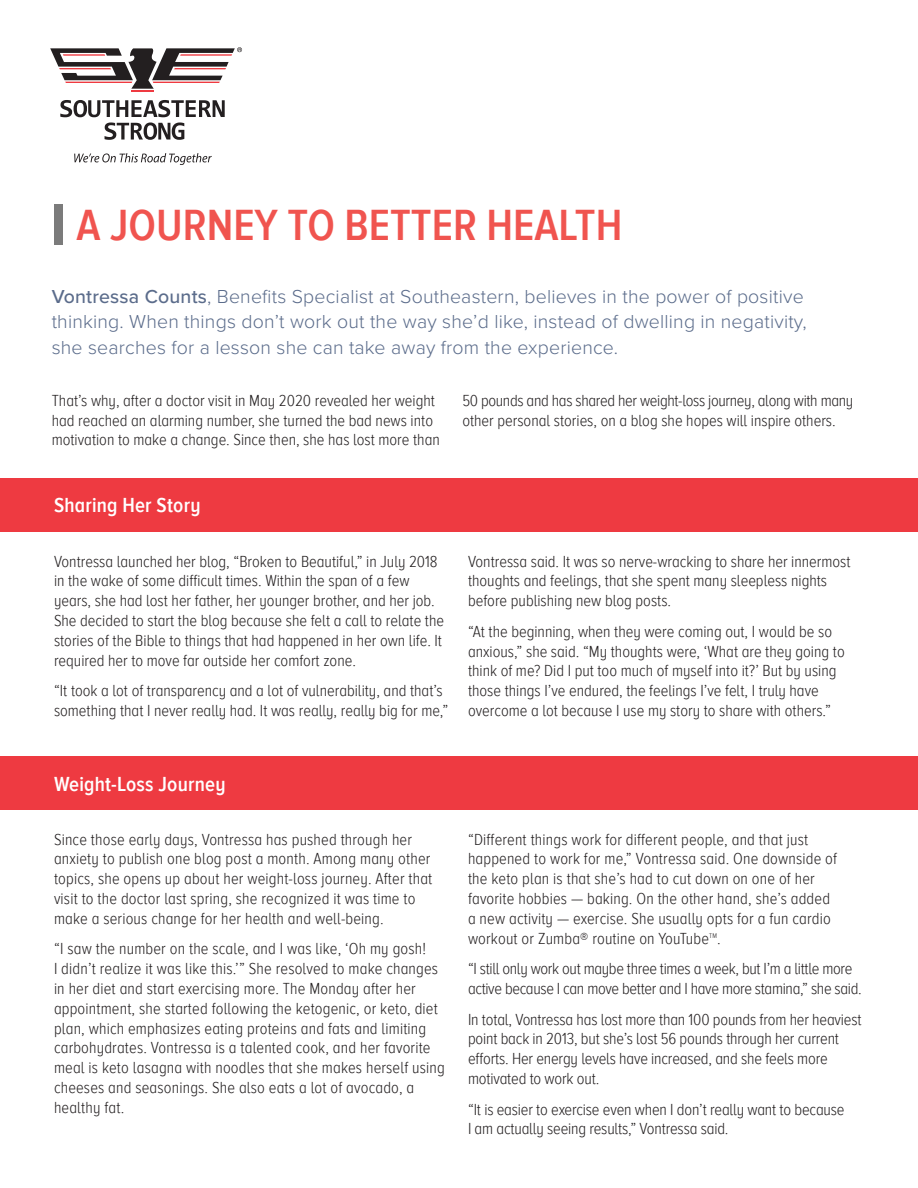
<style>
.page{position:relative;width:918px;height:1188px;background:#fff}
.page>*{position:absolute;margin:0;border:0;box-sizing:border-box;transform-origin:0 0}
.t1{font:600 45px "Proxima Nova A Cond";color:#f0544f}
.t2{font:600 21px "Proxima Nova A Cond";letter-spacing:.01em;color:#fff}
.t3{font:300 19.5px/25.5px "Proxima Nova";letter-spacing:.01em;color:#5b6c8b}
.t4{font:300 16.5px/19.8px "Proxima Nova A Cond";color:#231f20}
.t5{font:300 16.5px/19.8px "Proxima Nova A Cond";letter-spacing:-.02em;color:#231f20}
.t6{font:300 7.05px "Proxima Nova A Cond";color:#231f20}
.s1{font-weight:500}
</style>
<div class="page">
<div style="left:54px;top:205px;width:9px;height:40px;background:#7b7b7b"></div>
<svg style="left:50px;top:47px;width:192px;height:44px"></svg>
<svg style="left:60px;top:100px;width:165px;height:40px"></svg>
<svg style="left:74px;top:153px;width:138px;height:12px"></svg>
<div style="left:0;top:478px;width:918px;height:54px;background:#ee3a41"></div>
<div style="left:0;top:756px;width:918px;height:54px;background:#ee3a41"></div>
<p class="t1" style="left:76px;top:201px;width:547px">A JOURNEY TO BETTER HEALTH</p>
<p class="t3" style="left:52px;top:282px;width:756px"><span class="s1">Vontressa Counts</span>, Benefits Specialist at Southeastern, believes in the power of positive thinking. When things don’t work out the way she’d like, instead of dwelling in negativity, she searches for a lesson she can take away from the experience.</p>
<p class="t4" style="left:52px;top:391px;width:390px">That’s why, after a doctor visit in May 2020 revealed her weight had reached an alarming number, she turned the bad news into motivation to make a change. Since then, she has lost more than</p>
<p class="t4" style="left:462px;top:391px;width:392px">50 pounds and has shared her weight-loss journey, along with many other personal stories, on a blog she hopes will inspire others.</p>
<p class="t2" style="left:54px;top:493px;width:148px">Sharing Her Story</p>
<p class="t4" style="left:54px;top:552px;width:392px">Vontressa launched her blog, “Broken to Beautiful,” in July 2018 in the wake of some difficult times. Within the span of a few years, she had lost her father, her younger brother, and her job.<br>She decided to start the blog because she felt a call to relate the stories of the Bible to things that had happened in her own life. It required her to move far outside her comfort zone.</p>
<p class="t4" style="left:54px;top:681px;width:396px">“It took a lot of transparency and a lot of vulnerability, and that’s something that I never really had. It was really, really big for me,”</p>
<p class="t4" style="left:468px;top:552px;width:384px">Vontressa said. It was so nerve-wracking to share her innermost thoughts and feelings, that she spent many sleepless nights before publishing new blog posts.</p>
<p class="t4" style="left:468px;top:622px;width:378px">“At the beginning, when they were coming out, I would be so anxious,” she said. “My thoughts were, ‘What are they going to think of me? Did I put too much of myself into it?’ But by using those things I’ve endured, the feelings I’ve felt, I truly have overcome a lot because I use my story to share with others.”</p>
<p class="t2" style="left:54px;top:773px;width:173px">Weight-Loss Journey</p>
<p class="t4" style="left:54px;top:830px;width:380px">Since those early days, Vontressa has pushed through her anxiety to publish one blog post a month. Among many other topics, she opens up about her weight-loss journey. After that visit to the doctor last spring, she recognized it was time to make a serious change for her health and well-being.</p>
<p class="t4" style="left:54px;top:939px;width:392px">“I saw the number on the scale, and I was like, ‘Oh my gosh!<br>I didn’t realize it was like this.’” She resolved to make changes in her diet and start exercising more. The Monday after her appointment, she started following the ketogenic, or keto, diet plan, which emphasizes eating proteins and fats and limiting carbohydrates. Vontressa is a talented cook, and her favorite meal is keto lasagna with noodles that she makes herself using cheeses and seasonings. She also eats a lot of avocado, a healthy fat.</p>
<p class="t4" style="left:468px;top:830px;width:371px">“Different things work for different people, and that just happened to work for me,” Vontressa said. One downside of the keto plan is that she’s had to cut down on one of her favorite hobbies — baking. On the other hand, she’s added a new activity — exercise. She usually opts for a fun cardio workout or Zumba® routine on YouTube</p>
<p class="t6" style="left:709px;top:932px;width:9px">TM</p>
<p class="t4" style="left:717px;top:929px;width:5px">.</p>
<p class="t5" style="left:468px;top:959px;width:395px">“I still only work out maybe three times a week, but I’m a little more active because I can move better and I have more stamina,” she said.</p>
<p class="t4" style="left:468px;top:1010px;width:395px">In total, Vontressa has lost more than 100 pounds from her heaviest point back in 2013, but she’s lost 56 pounds through her current efforts. Her energy levels have increased, and she feels more motivated to work out.</p>
<p class="t4" style="left:468px;top:1100px;width:378px">“It is easier to exercise even when I don’t really want to because<br>I am actually seeing results,” Vontressa said.</p>
</div>
